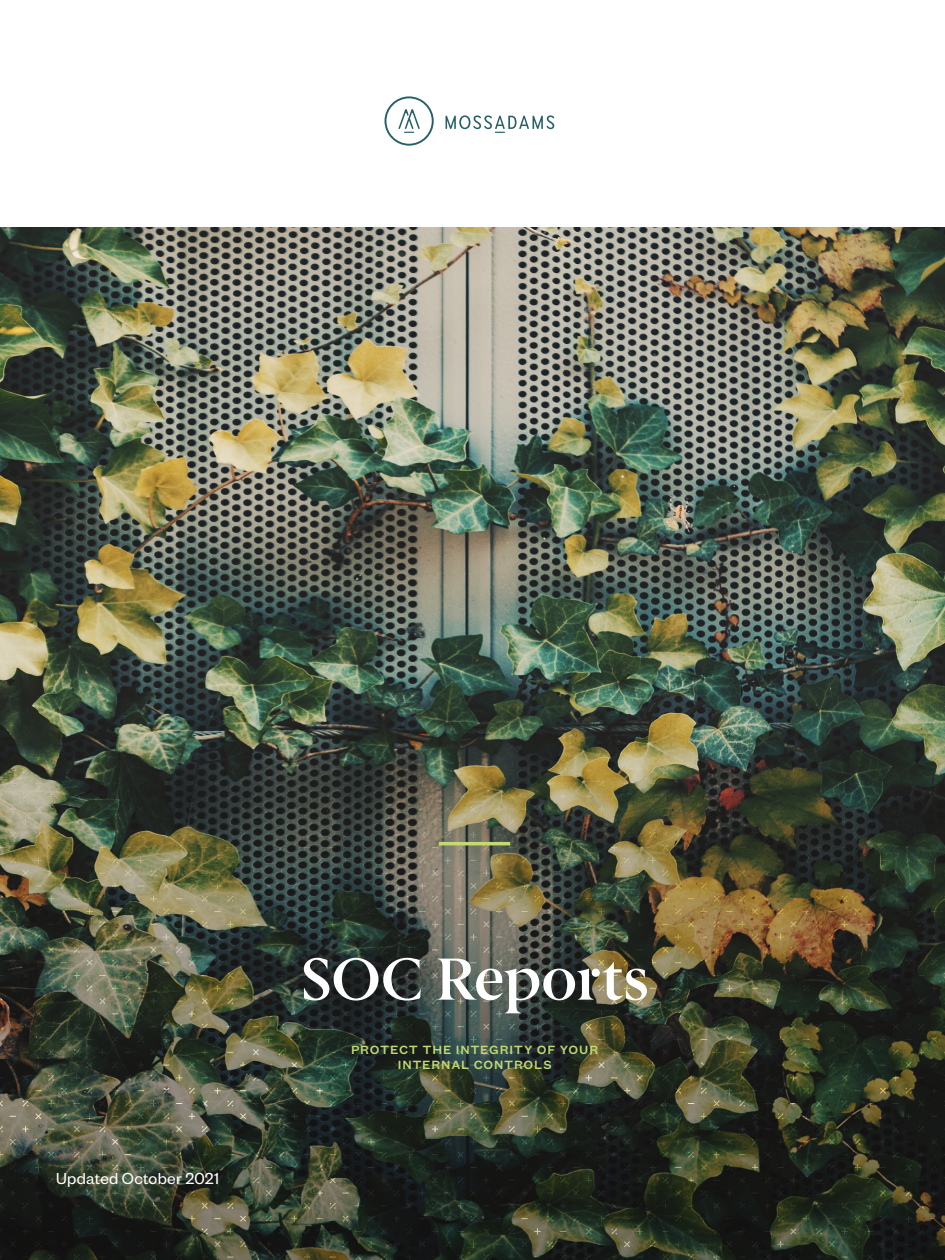
<style>
.page{position:relative;width:945px;height:1260px;background:#fff}
.page>*{position:absolute;margin:0;border:0;box-sizing:border-box;transform-origin:0 0}
.H2__Left{font:59.5px "Berlingske Serif D Bd";letter-spacing:-.01em;color:#fff}
.DC__BodyLeft_Large{font:17.5px "Founders Grotesk";letter-spacing:.015em;color:#fff}
.H7__Center{font:500 13.12px/15.8px "Founders Grotesk Text";letter-spacing:.055em;color:#c2da71;text-align:center}
</style>
<div class="page">
<img style="left:0;top:227px;width:945px;height:305px">
<img style="left:0;top:532px;width:945px;height:728px">
<svg style="left:385px;top:96px;width:169px;height:50px"></svg>
<hr style="left:439px;top:842px;width:71px;height:3px;background:#c2da71">
<p class="DC__BodyLeft_Large" style="left:56px;top:1167px;width:165px">Updated October 2021</p>
<p class="H2__Left" style="left:301px;top:938px;width:350px">SOC Reports</p>
<p class="H7__Center" style="left:351px;top:1041px;width:249px">PROTECT THE INTEGRITY OF YOUR<br>INTERNAL CONTROLS</p>
</div>
